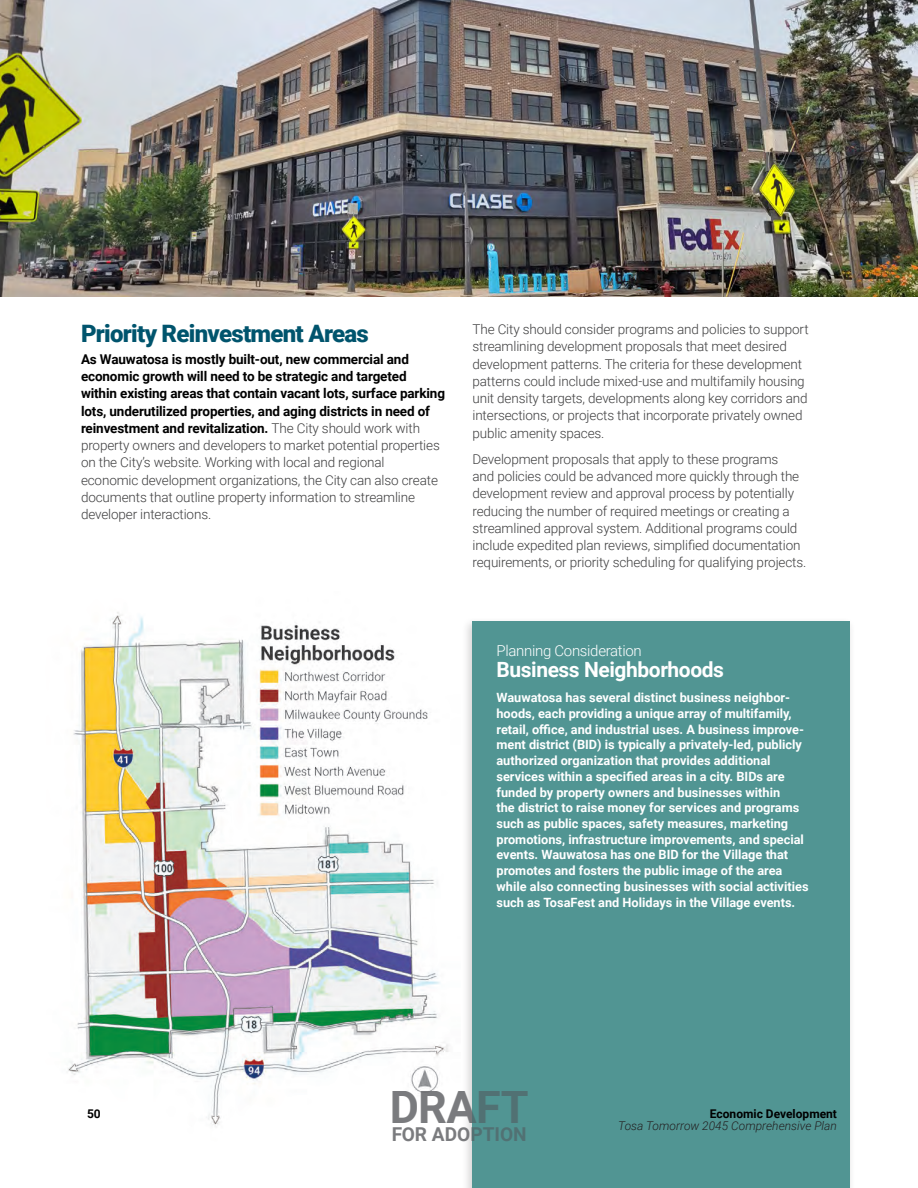
<style>
.page{position:relative;width:918px;height:1188px;background:#fff}
.page>*{position:absolute;margin:0;border:0;box-sizing:border-box;transform-origin:0 0}
.t1{font:700 45px "Roboto";letter-spacing:-.01em;color:#6c6d70}
.heading_2{font:900 24px "Roboto";letter-spacing:-.03em;color:#00546d}
.t2{font:700 21px "Roboto";letter-spacing:-.02em;color:#fff}
.t3{font:700 19.2px "Roboto";color:#6c6d70}
.t4{font:300 15px "Roboto";letter-spacing:-.02em;color:#fff}
.t5{font:300 13.5px/17.2px "Roboto";letter-spacing:-.01em;color:#3e3e3f}
.Callout_-_Body{font:700 12.75px/15.8px "Roboto";color:#fff}
.t6{font:italic 300 12px "Roboto";color:#231f20}
.t7{font:700 12px "Roboto";color:#000}
.s1{font-weight:700;color:#000}
</style>
<div class="page">
<img style="left:68px;top:612px;width:381px;height:515px">
<img style="left:0;top:0;width:918px;height:297px">
<div style="left:461px;top:616px;width:395px;height:572px;background:#231f20;opacity:.2"></div>
<div style="left:472px;top:621px;width:378px;height:567px;background:#519593"></div>
<p class="heading_2" style="left:81px;top:317px;width:289px">Priority Reinvestment Areas</p>
<p class="t5" style="left:81px;top:350px;width:366px"><span class="s1">As Wauwatosa is mostly built-out, new commercial and economic growth will need to be strategic and targeted within existing areas that contain vacant lots, surface parking lots, underutilized properties, and aging districts in need of reinvestment and revitalization.</span> The City should work with property owners and developers to market potential properties on the City’s website. Working with local and regional economic development organizations, the City can also create documents that outline property information to streamline developer interactions.</p>
<p class="t5" style="left:472px;top:320px;width:338px">The City should consider programs and policies to support streamlining development proposals that meet desired development patterns. The criteria for these development patterns could include mixed-use and multifamily housing unit density targets, developments along key corridors and intersections, or projects that incorporate privately owned public amenity spaces.</p>
<p class="t5" style="left:472px;top:450px;width:335px">Development proposals that apply to these programs<br>and policies could be advanced more quickly through the development review and approval process by potentially reducing the number of required meetings or creating a streamlined approval system. Additional programs could include expedited plan reviews, simplified documentation requirements, or priority scheduling for qualifying projects.</p>
<p class="t4" style="left:496px;top:640px;width:147px">Planning Consideration</p>
<p class="t2" style="left:496px;top:655px;width:229px">Business Neighborhoods</p>
<p class="Callout_-_Body" style="left:496px;top:689px;width:314px">Wauwatosa has several distinct business neighbor&shy;hoods, each providing a unique array of multifamily, retail, office, and industrial uses. A business improve&shy;ment district (BID) is typically a privately-led, publicly authorized organization that provides additional services within a specified areas in a city. BIDs are funded by property owners and businesses within<br>the district to raise money for services and programs such as public spaces, safety measures, marketing promotions, infrastructure improvements, and special events. Wauwatosa has one BID for the Village that promotes and fosters the public image of the area while also connecting businesses with social activities such as TosaFest and Holidays in the Village events.</p>
<h1 class="t1" style="left:389px;top:1076px;width:141px">DRAFT</h1>
<p class="t7" style="left:87px;top:1105px;width:15px">50</p>
<p class="t7" style="left:710px;top:1105px;width:129px">Economic Development</p>
<p class="t6" style="left:618px;top:1117px;width:220px">Tosa Tomorrow 2045 Comprehensive Plan</p>
<h3 class="t3" style="left:391px;top:1121px;width:137px">FOR ADOPTION</h3>
</div>
